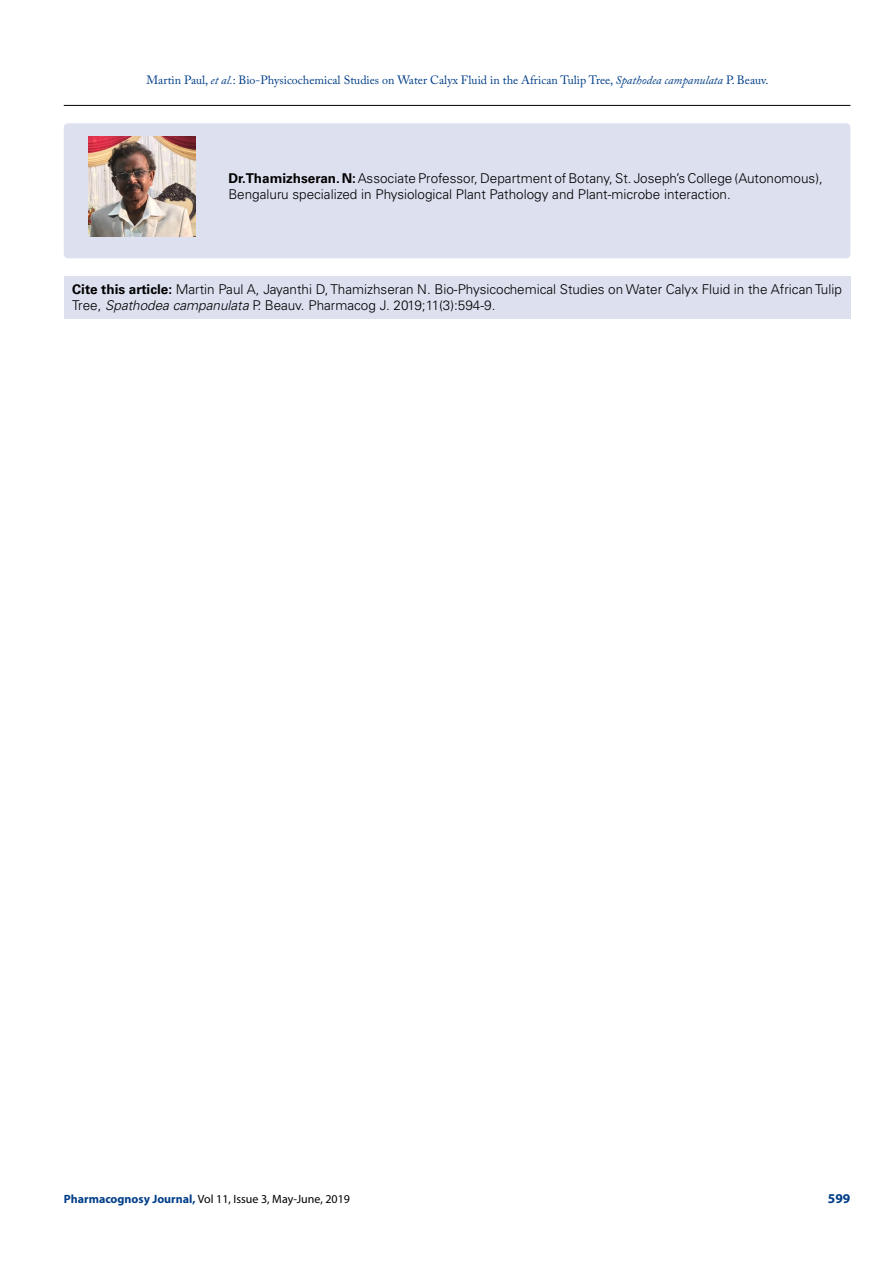
<style>
.page{position:relative;width:893px;height:1263px;background:#fff}
.page>*{position:absolute;margin:0;border:0;box-sizing:border-box;transform-origin:0 0}
.t1{font:300 13.5px/16.2px "Univers LT Std";color:#000}
.t2{font:700 13.5px "Myriad Pro";color:#003e88}
.t3{font:12px "Adobe Caslon Pro";color:#003e88}
.t4{font:12px "Myriad Pro";color:#000}
.s1{font-style:italic}
.s2{font-weight:700}
.s3{font-weight:700;color:#003e88}
</style>
<div class="page">
<hr style="left:64px;top:105px;width:786px;height:1px;background:#000">
<div style="left:64px;top:123px;width:786px;height:135px;background:#dde0ef;border-radius:4px"></div>
<div style="left:64px;top:276px;width:786px;height:43px;background:#dde0ef"></div>
<img style="left:88px;top:136px;width:108px;height:100px">
<p class="t3" style="left:147px;top:73px;width:623px">Martin Paul, <span class="s1">et al.</span>: Bio-Physicochemical Studies on Water Calyx Fluid in the African Tulip Tree, <span class="s1">Spathodea campanulata</span> P. Beauv.</p>
<p class="t1" style="left:228px;top:170px;width:596px"><span class="s2">Dr. Thamizhseran. N:</span> Associate Professor, Department of Botany, St. Joseph’s College (Autonomous),<br>Bengaluru specialized in Physiological Plant Pathology and Plant-microbe interaction.</p>
<p class="t1" style="left:72px;top:281px;width:771px"><span class="s2">Cite this article:</span> Martin Paul A, Jayanthi D, Thamizhseran N. Bio-Physicochemical Studies on Water Calyx Fluid in the African Tulip<br>Tree, <span class="s1">Spathodea campanulata</span> P. Beauv. Pharmacog J. 2019;11(3):594-9.</p>
<p class="t4" style="left:64px;top:1191px;width:288px"><span class="s3">Pharmacognosy Journal,</span> Vol 11, Issue 3, May-June, 2019</p>
<p class="t2" style="left:828px;top:1189px;width:24px">599</p>
</div>
